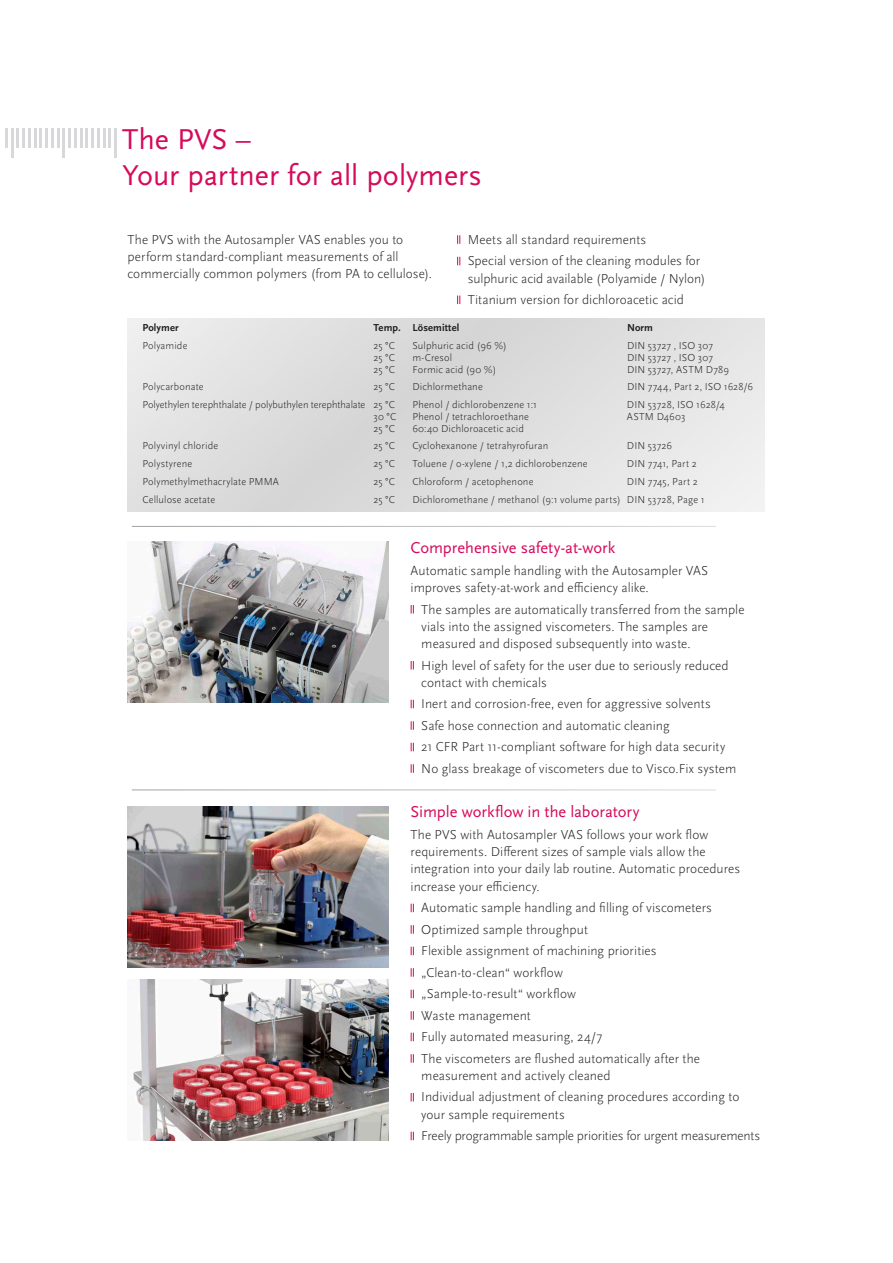
<style>
.page{position:relative;width:893px;height:1263px;background:#fff}
.page>*{position:absolute;margin:0;border:0;box-sizing:border-box;transform-origin:0 0}
.t1{font:30px/36px "Scala Sans Pro";letter-spacing:.005em;color:#d60a5b}
.t2{font:16.5px "Scala Sans Pro";letter-spacing:-.005em;color:#d60a5b}
.t3{font:300 13.5px/21.5px "Scala Sans Pro";letter-spacing:.005em;color:#221f20}
.t4{font:300 10.5px "Scala Sans Pro";letter-spacing:.015em;color:#221f20}
.t5{font:300 10.5px "Scala Sans Pro";letter-spacing:-.005em;color:#221f20}
.t6{font:700 10.5px "Scala Sans Pro";letter-spacing:.01em;color:#221f20}
</style>
<div class="page">
<div style="left:128px;top:318px;width:637px;height:193px;background:#e0e0e0"></div>
<hr style="left:5px;top:129px;width:3px;height:19px;background:#d8d8da">
<hr style="left:11px;top:129px;width:2px;height:29px;background:#d8d8da">
<hr style="left:16px;top:129px;width:3px;height:19px;background:#d8d8da">
<hr style="left:22px;top:129px;width:3px;height:19px;background:#d8d8da">
<hr style="left:28px;top:129px;width:3px;height:19px;background:#d8d8da">
<hr style="left:39px;top:129px;width:3px;height:19px;background:#d8d8da">
<svg style="left:34px;top:129px;width:2px;height:19px"></svg>
<hr style="left:51px;top:129px;width:3px;height:19px;background:#d8d8da">
<svg style="left:57px;top:129px;width:2px;height:19px"></svg>
<hr style="left:45px;top:129px;width:3px;height:19px;background:#d8d8da">
<hr style="left:63px;top:129px;width:2px;height:29px;background:#d8d8da">
<hr style="left:68px;top:129px;width:3px;height:19px;background:#d8d8da">
<hr style="left:74px;top:129px;width:3px;height:19px;background:#d8d8da">
<hr style="left:91px;top:129px;width:3px;height:19px;background:#d8d8da">
<svg style="left:80px;top:129px;width:8px;height:19px"></svg>
<svg style="left:103px;top:129px;width:8px;height:19px"></svg>
<hr style="left:97px;top:129px;width:3px;height:19px;background:#d8d8da">
<hr style="left:114px;top:129px;width:3px;height:29px;background:#d8d8da">
<img style="left:128px;top:979px;width:261px;height:162px">
<img style="left:128px;top:806px;width:261px;height:161px">
<img style="left:128px;top:541px;width:261px;height:162px">
<svg style="left:457px;top:235px;width:3px;height:9px"></svg>
<svg style="left:457px;top:257px;width:3px;height:8px"></svg>
<svg style="left:457px;top:296px;width:3px;height:8px"></svg>
<svg style="left:411px;top:605px;width:3px;height:8px"></svg>
<svg style="left:411px;top:661px;width:3px;height:8px"></svg>
<svg style="left:411px;top:700px;width:3px;height:8px"></svg>
<svg style="left:411px;top:721px;width:3px;height:9px"></svg>
<svg style="left:411px;top:743px;width:3px;height:8px"></svg>
<svg style="left:411px;top:764px;width:3px;height:9px"></svg>
<svg style="left:411px;top:904px;width:3px;height:8px"></svg>
<svg style="left:411px;top:925px;width:3px;height:9px"></svg>
<svg style="left:411px;top:947px;width:3px;height:8px"></svg>
<svg style="left:411px;top:968px;width:3px;height:9px"></svg>
<svg style="left:411px;top:990px;width:3px;height:8px"></svg>
<svg style="left:411px;top:1011px;width:3px;height:9px"></svg>
<svg style="left:411px;top:1033px;width:3px;height:8px"></svg>
<svg style="left:411px;top:1054px;width:3px;height:9px"></svg>
<svg style="left:411px;top:1093px;width:3px;height:8px"></svg>
<svg style="left:411px;top:1132px;width:3px;height:8px"></svg>
<h1 class="t1" style="left:122px;top:121px;width:361px">The PVS –<br>Your partner for all polymers</h1>
<p class="t3" style="left:128px;top:231px;width:306px;line-height:17.2px">The PVS with the Autosampler VAS enables you to perform standard-compliant measurements of all commercially common polymers (from PA to cellulose).</p>
<p class="t3" style="left:468px;top:229px;width:234px">Meets all standard requirements<br>Special version of the cleaning modules for</p>
<p class="t3" style="left:468px;top:267px;width:239px">sulphuric acid available (Polyamide / Nylon)<br>Titanium version for dichloroacetic acid</p>
<p class="t6" style="left:142px;top:322px;width:38px">Polymer</p>
<p class="t6" style="left:373px;top:322px;width:87px">Temp. Lösemittel</p>
<p class="t6" style="left:627px;top:322px;width:27px">Norm</p>
<p class="t4" style="left:142px;top:340px;width:47px">Polyamide</p>
<p class="t4" style="left:373px;top:340px;width:23px">25 °C</p>
<p class="t4" style="left:412px;top:340px;width:96px">Sulphuric acid (96 %)</p>
<p class="t4" style="left:627px;top:340px;width:88px">DIN 53727 , ISO 307</p>
<p class="t4" style="left:373px;top:351px;width:23px">25 °C</p>
<p class="t4" style="left:412px;top:351px;width:41px">m-Cresol</p>
<p class="t4" style="left:627px;top:351px;width:88px">DIN 53727 , ISO 307</p>
<p class="t4" style="left:373px;top:363px;width:23px">25 °C</p>
<p class="t4" style="left:412px;top:363px;width:85px">Formic acid (90 %)</p>
<p class="t4" style="left:627px;top:363px;width:103px">DIN 53727, ASTM D789</p>
<p class="t4" style="left:142px;top:381px;width:63px">Polycarbonate</p>
<p class="t4" style="left:373px;top:381px;width:23px">25 °C</p>
<p class="t4" style="left:412px;top:381px;width:72px">Dichlormethane</p>
<p class="t4" style="left:627px;top:381px;width:128px">DIN 7744, Part 2, ISO 1628/6</p>
<p class="t5" style="left:142px;top:399px;width:254px">Polyethylen terephthalate / polybuthylen terephthalate 25 °C</p>
<p class="t4" style="left:412px;top:399px;width:126px">Phenol / dichlorobenzene 1:1</p>
<p class="t4" style="left:627px;top:399px;width:100px">DIN 53728, ISO 1628/4</p>
<p class="t4" style="left:373px;top:410px;width:24px">30 °C</p>
<p class="t4" style="left:412px;top:410px;width:118px">Phenol / tetrachloroethane</p>
<p class="t4" style="left:627px;top:410px;width:60px">ASTM D4603</p>
<p class="t4" style="left:373px;top:422px;width:23px">25 °C</p>
<p class="t4" style="left:412px;top:422px;width:113px">60:40 Dichloroacetic acid</p>
<p class="t4" style="left:142px;top:440px;width:77px">Polyvinyl chloride</p>
<p class="t4" style="left:373px;top:440px;width:23px">25 °C</p>
<p class="t4" style="left:412px;top:440px;width:137px">Cyclohexanone / tetrahyrofuran</p>
<p class="t4" style="left:627px;top:440px;width:47px">DIN 53726</p>
<p class="t4" style="left:142px;top:458px;width:51px">Polystyrene</p>
<p class="t4" style="left:373px;top:458px;width:23px">25 °C</p>
<p class="t4" style="left:412px;top:458px;width:177px">Toluene / o-xylene / 1,2 dichlorobenzene</p>
<p class="t4" style="left:627px;top:458px;width:71px">DIN 7741, Part 2</p>
<p class="t4" style="left:142px;top:475px;width:138px">Polymethylmethacrylate PMMA</p>
<p class="t4" style="left:373px;top:475px;width:23px">25 °C</p>
<p class="t4" style="left:412px;top:475px;width:123px">Chloroform / acetophenone</p>
<p class="t4" style="left:627px;top:475px;width:72px">DIN 7745, Part 2</p>
<p class="t4" style="left:142px;top:493px;width:74px">Cellulose acetate</p>
<p class="t4" style="left:373px;top:493px;width:23px">25 °C</p>
<p class="t4" style="left:412px;top:493px;width:294px">Dichloromethane / methanol (9:1 volume parts) DIN 53728, Page 1</p>
<p class="t2" style="left:411px;top:538px;width:206px">Comprehensive safety-at-work</p>
<p class="t3" style="left:411px;top:562px;width:299px;line-height:17.2px">Automatic sample handling with the Autosampler VAS improves safety-at-work and efficiency alike.</p>
<p class="t3" style="left:421px;top:600px;width:325px;line-height:17.2px">The samples are automatically transferred from the sample vials into the assigned viscometers. The samples are measured and disposed subsequently into waste.</p>
<p class="t3" style="left:421px;top:656px;width:309px;line-height:17.2px">High level of safety for the user due to seriously reduced contact with chemicals</p>
<p class="t3" style="left:421px;top:693px;width:317px">Inert and corrosion-free, even for aggressive solvents Safe hose connection and automatic cleaning<br>21 CFR Part 11-compliant software for high data security No glass breakage of viscometers due to Visco.Fix system</p>
<p class="t2" style="left:411px;top:802px;width:230px">Simple workflow in the laboratory</p>
<p class="t3" style="left:411px;top:826px;width:331px;line-height:17.2px">The PVS with Autosampler VAS follows your work flow requirements. Different sizes of sample vials allow the integration into your daily lab routine. Automatic procedures increase your efficiency.</p>
<p class="t3" style="left:421px;top:897px;width:292px">Automatic sample handling and filling of viscometers Optimized sample throughput<br>Flexible assignment of machining priorities „Clean-to-clean“ workflow<br>„Sample-to-result“ workflow<br>Waste management<br>Fully automated measuring, 24/7<br>The viscometers are flushed automatically after the</p>
<p class="t3" style="left:421px;top:1065px;width:320px">measurement and actively cleaned<br>Individual adjustment of cleaning procedures according to</p>
<p class="t3" style="left:421px;top:1104px;width:340px">your sample requirements<br>Freely programmable sample priorities for urgent measurements</p>
</div>
